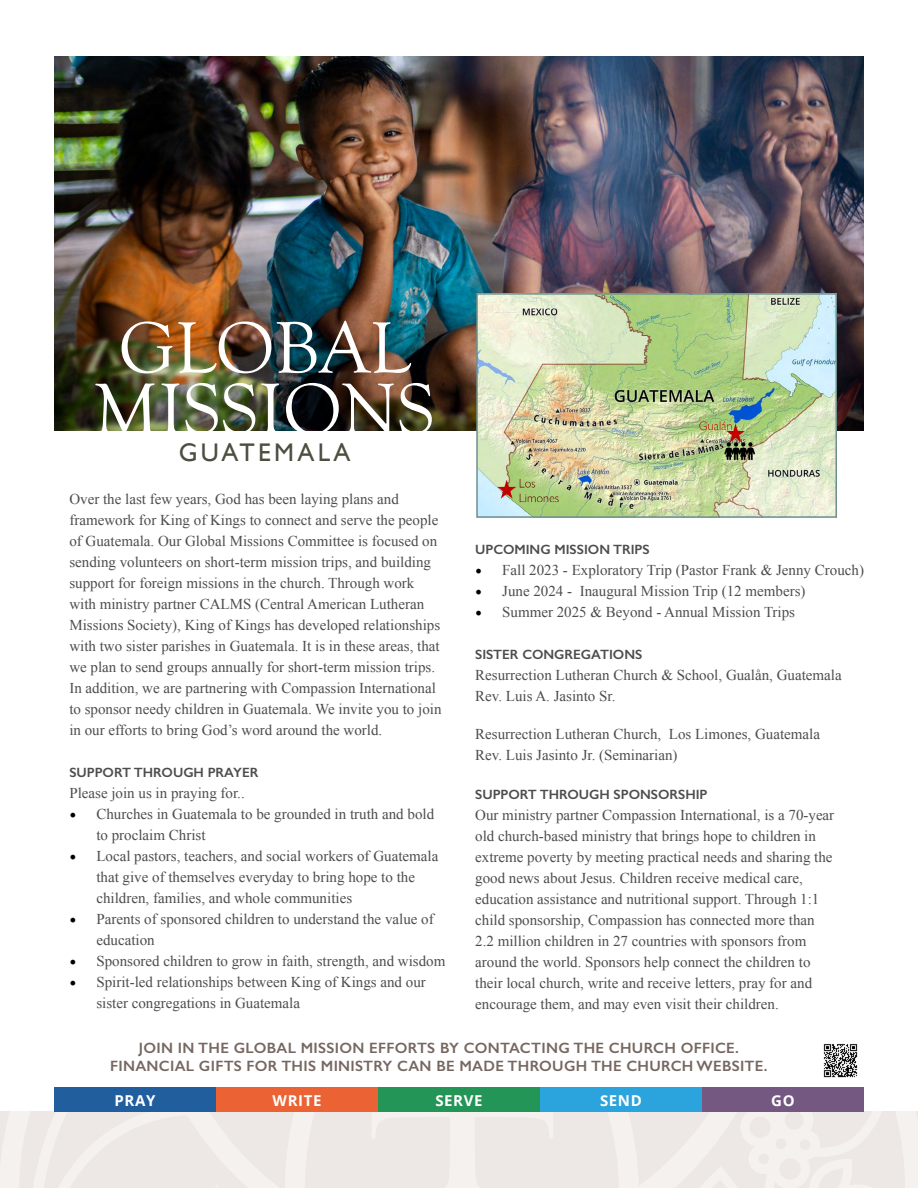
<style>
.page{position:relative;width:918px;height:1188px;background:#fff}
.page>*{position:absolute;margin:0;border:0;box-sizing:border-box;transform-origin:0 0}
.t1{font:75px/61.5px "Goudy Old Style T";color:#fff;text-align:center}
.t2{font:25.5px "Gill Sans";letter-spacing:.13em;color:#4c4e40}
.t3{font:15px/21px "Times New Roman";color:#4d4d4f}
.t4{font:600 15px/18px "Gill Sans";letter-spacing:.02em;color:#766761;text-align:center}
.t5{font:700 15px "Open Sans";letter-spacing:.04em;color:#fff}
.t6{font:600 13.5px "Gill Sans";color:#4d4d4f}
.s1{font-family:"Minion Pro";font-size:18px;color:#000}
</style>
<div class="page">
<svg style="left:0;top:1111px;width:918px;height:77px;background:#efeae7"></svg>
<img style="left:55px;top:57px;width:808px;height:374px">
<img style="left:479px;top:296px;width:355px;height:219px">
<div style="left:476px;top:293px;width:361px;height:225px;border:2px solid #6d908f"></div>
<div style="left:702px;top:1088px;width:162px;height:24px;background:#745881"></div>
<div style="left:540px;top:1088px;width:162px;height:24px;background:#2ba4dd"></div>
<div style="left:378px;top:1088px;width:162px;height:24px;background:#229557"></div>
<div style="left:216px;top:1088px;width:162px;height:24px;background:#eb6334"></div>
<div style="left:54px;top:1088px;width:162px;height:24px;background:#215e9e"></div>
<img style="left:823px;top:1043px;width:35px;height:35px">
<h1 class="t1" style="left:94px;top:319px;width:342px">GLOBAL<br>MISSIONS</h1>
<h2 class="t2" style="left:179px;top:437px;width:173px">GUATEMALA</h2>
<p class="t3" style="left:69px;top:489px;width:374px">Over the last few years, God has been laying plans and framework for King of Kings to connect and serve the people of Guatemala. Our Global Missions Committee is focused on sending volunteers on short-term mission trips, and building support for foreign missions in the church. Through work with ministry partner CALMS (Central American Lutheran Missions Society), King of Kings has developed relationships with two sister parishes in Guatemala. It is in these areas, that we plan to send groups annually for short-term mission trips.<br>In addition, we are partnering with Compassion International to sponsor needy children in Guatemala. We invite you to join in our efforts to bring God’s word around the world.</p>
<p class="t6" style="left:69px;top:765px;width:191px">SUPPORT THROUGH PRAYER</p>
<p class="t3" style="left:69px;top:783px;width:177px">Please join us in praying for..</p>
<p class="t3" style="left:96px;top:804px;width:339px;text-indent:-27px"><span class="s1">•</span> Churches in Guatemala to be grounded in truth and bold to proclaim Christ</p>
<p class="t3" style="left:96px;top:846px;width:343px;text-indent:-27px"><span class="s1">•</span> Local pastors, teachers, and social workers of Guatemala that give of themselves everyday to bring hope to the children, families, and whole communities</p>
<p class="t3" style="left:96px;top:909px;width:339px;text-indent:-27px"><span class="s1">•</span> Parents of sponsored children to understand the value of education</p>
<p class="t3" style="left:69px;top:951px;width:378px"><span class="s1">•</span> Sponsored children to grow in faith, strength, and wisdom</p>
<p class="t3" style="left:96px;top:972px;width:331px;text-indent:-27px"><span class="s1">•</span> Spirit-led relationships between King of Kings and our sister congregations in Guatemala</p>
<p class="t6" style="left:475px;top:542px;width:176px">UPCOMING MISSION TRIPS</p>
<p class="t3" style="left:475px;top:560px;width:390px"><span class="s1">•</span> Fall 2023 - Exploratory Trip (Pastor Frank &amp; Jenny Crouch)</p>
<p class="t3" style="left:475px;top:581px;width:332px"><span class="s1">•</span> June 2024 - Inaugural Mission Trip (12 members)</p>
<p class="t3" style="left:475px;top:602px;width:321px"><span class="s1">•</span> Summer 2025 &amp; Beyond - Annual Mission Trips</p>
<p class="t6" style="left:475px;top:647px;width:169px">SISTER CONGREGATIONS</p>
<p class="t3" style="left:475px;top:665px;width:368px">Resurrection Lutheran Church &amp; School, Gualån, Guatemala<br>Rev. Luis A. Jasinto Sr.</p>
<p class="t3" style="left:475px;top:723px;width:346px">Resurrection Lutheran Church, Los Limones, Guatemala<br>Rev. Luis Jasinto Jr. (Seminarian)</p>
<p class="t6" style="left:475px;top:786px;width:234px">SUPPORT THROUGH SPONSORSHIP</p>
<p class="t3" style="left:475px;top:804px;width:361px">Our ministry partner Compassion International, is a 70-year old church-based ministry that brings hope to children in extreme poverty by meeting practical needs and sharing the good news about Jesus. Children receive medical care, education assistance and nutritional support. Through 1:1 child sponsorship, Compassion has connected more than 2.2 million children in 27 countries with sponsors from around the world. Sponsors help connect the children to their local church, write and receive letters, pray for and encourage them, and may even visit their children.</p>
<p class="t4" style="left:110px;top:1039px;width:659px">JOIN IN THE GLOBAL MISSION EFFORTS BY CONTACTING THE CHURCH OFFICE.<br>FINANCIAL GIFTS FOR THIS MINISTRY CAN BE MADE THROUGH THE CHURCH WEBSITE.</p>
<p class="t5" style="left:115px;top:1090px;width:42px">PRAY</p>
<p class="t5" style="left:273px;top:1090px;width:50px">WRITE</p>
<p class="t5" style="left:435px;top:1090px;width:49px">SERVE</p>
<p class="t5" style="left:600px;top:1090px;width:43px">SEND</p>
<p class="t5" style="left:771px;top:1090px;width:25px">GO</p>
</div>
